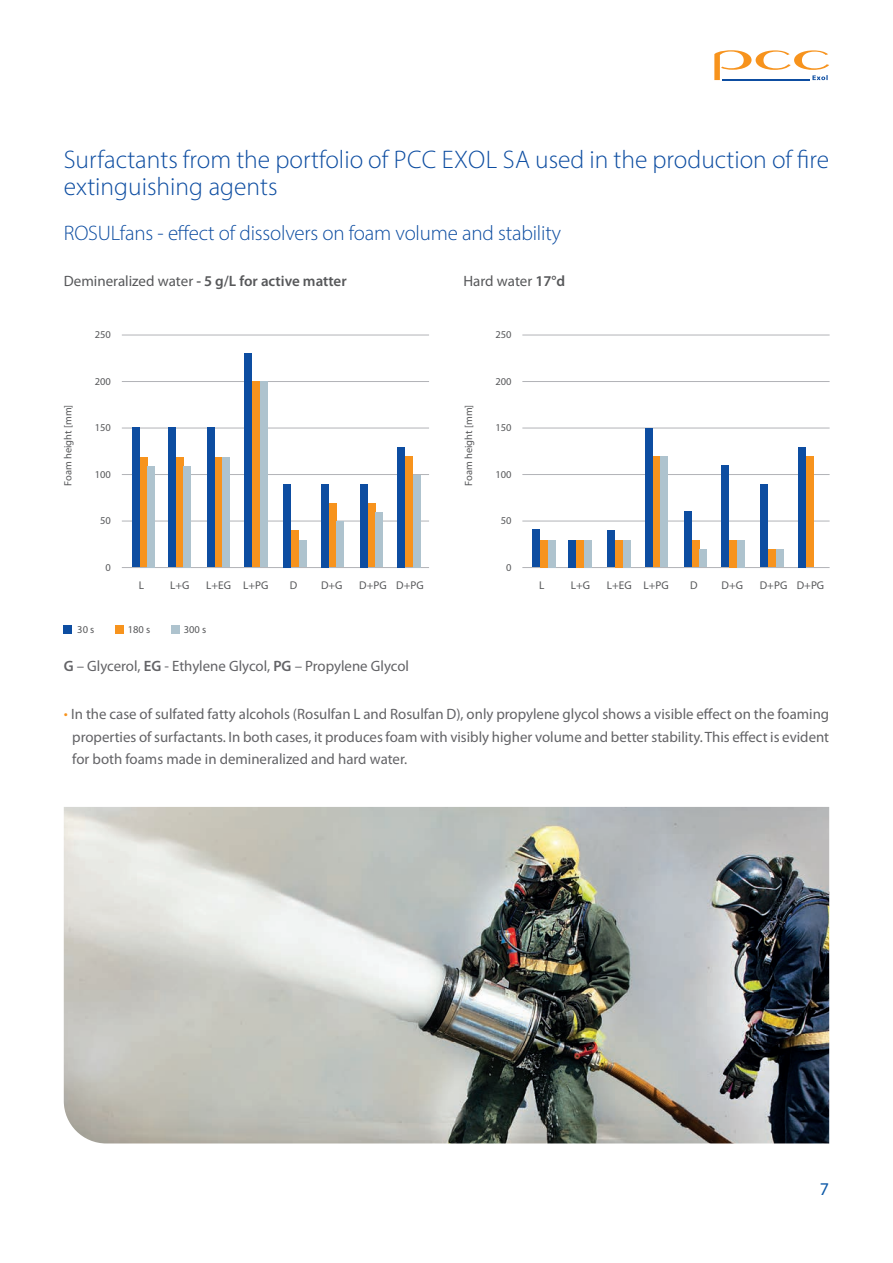
<style>
.page{position:relative;width:893px;height:1263px;background:#fff}
.page>*{position:absolute;margin:0;border:0;box-sizing:border-box;transform-origin:0 0}
.t1{font:300 25.5px/27px "Myriad Pro";color:#0d4da1}
.t2{font:300 21px "Myriad Pro";letter-spacing:-.01em;color:#0d4da1}
.t3{font:18px "Myriad Pro";color:#0c58a7}
.t4{font:15px/22.5px "Myriad Pro";color:#636366;text-align:justify}
.t5{font:600 15px "Myriad Pro";color:#57585a}
.t6{font:15px "Myriad Pro";letter-spacing:-.005em;color:#57585a}
.t7{font:11.25px "Myriad Pro";color:#57585a}
.t8{font:10.5px "Myriad Pro";color:#57585a}
.s1{font-weight:400}
.s2{font-weight:600}
.s3{font-weight:300;font-size:16.5px;color:#f7931d}
</style>
<div class="page">
<svg style="left:714px;top:50px;width:115px;height:30px"></svg>
<hr style="left:722px;top:79px;width:88px;height:1px;background:#0d4da1">
<hr style="left:122px;top:335px;width:307px;height:1px;background:#b2b3b7">
<hr style="left:122px;top:381px;width:307px;height:1px;background:#b2b3b7">
<hr style="left:122px;top:428px;width:307px;height:1px;background:#b2b3b7">
<hr style="left:122px;top:474px;width:307px;height:1px;background:#b2b3b7">
<hr style="left:122px;top:521px;width:307px;height:1px;background:#b2b3b7">
<hr style="left:122px;top:567px;width:307px;height:1px;background:#b2b3b7">
<div style="left:132px;top:428px;width:8px;height:139px;background:#0d4da1"></div>
<div style="left:140px;top:457px;width:8px;height:110px;background:#f7931d"></div>
<div style="left:147px;top:466px;width:8px;height:101px;background:#aec3ce"></div>
<div style="left:168px;top:428px;width:8px;height:139px;background:#0d4da1"></div>
<div style="left:176px;top:457px;width:8px;height:110px;background:#f7931d"></div>
<div style="left:183px;top:466px;width:8px;height:101px;background:#aec3ce"></div>
<div style="left:207px;top:428px;width:8px;height:139px;background:#0d4da1"></div>
<div style="left:215px;top:457px;width:8px;height:110px;background:#f7931d"></div>
<div style="left:222px;top:457px;width:8px;height:110px;background:#aec3ce"></div>
<div style="left:244px;top:354px;width:8px;height:213px;background:#0d4da1"></div>
<div style="left:252px;top:382px;width:8px;height:185px;background:#f7931d"></div>
<div style="left:260px;top:382px;width:8px;height:185px;background:#aec3ce"></div>
<div style="left:283px;top:484px;width:8px;height:83px;background:#0d4da1"></div>
<div style="left:291px;top:531px;width:8px;height:36px;background:#f7931d"></div>
<div style="left:299px;top:540px;width:8px;height:27px;background:#aec3ce"></div>
<div style="left:321px;top:484px;width:8px;height:83px;background:#0d4da1"></div>
<div style="left:329px;top:503px;width:8px;height:64px;background:#f7931d"></div>
<div style="left:336px;top:521px;width:8px;height:46px;background:#aec3ce"></div>
<div style="left:360px;top:484px;width:8px;height:83px;background:#0d4da1"></div>
<div style="left:368px;top:503px;width:8px;height:64px;background:#f7931d"></div>
<div style="left:375px;top:512px;width:8px;height:55px;background:#aec3ce"></div>
<div style="left:397px;top:447px;width:8px;height:120px;background:#0d4da1"></div>
<div style="left:405px;top:457px;width:8px;height:110px;background:#f7931d"></div>
<div style="left:413px;top:475px;width:8px;height:92px;background:#aec3ce"></div>
<hr style="left:522px;top:335px;width:308px;height:1px;background:#b2b3b7">
<hr style="left:522px;top:381px;width:308px;height:1px;background:#b2b3b7">
<hr style="left:522px;top:428px;width:308px;height:1px;background:#b2b3b7">
<hr style="left:522px;top:474px;width:308px;height:1px;background:#b2b3b7">
<hr style="left:522px;top:521px;width:308px;height:1px;background:#b2b3b7">
<hr style="left:522px;top:567px;width:308px;height:1px;background:#b2b3b7">
<div style="left:532px;top:530px;width:8px;height:37px;background:#0d4da1"></div>
<div style="left:540px;top:540px;width:8px;height:27px;background:#f7931d"></div>
<div style="left:548px;top:540px;width:8px;height:27px;background:#aec3ce"></div>
<div style="left:568px;top:540px;width:8px;height:27px;background:#0d4da1"></div>
<div style="left:576px;top:540px;width:8px;height:27px;background:#f7931d"></div>
<div style="left:584px;top:540px;width:8px;height:27px;background:#aec3ce"></div>
<div style="left:607px;top:530px;width:8px;height:37px;background:#0d4da1"></div>
<div style="left:615px;top:540px;width:8px;height:27px;background:#f7931d"></div>
<div style="left:623px;top:540px;width:8px;height:27px;background:#aec3ce"></div>
<div style="left:645px;top:428px;width:8px;height:139px;background:#0d4da1"></div>
<div style="left:653px;top:456px;width:8px;height:111px;background:#f7931d"></div>
<div style="left:660px;top:456px;width:8px;height:111px;background:#aec3ce"></div>
<div style="left:684px;top:512px;width:8px;height:55px;background:#0d4da1"></div>
<div style="left:692px;top:540px;width:8px;height:27px;background:#f7931d"></div>
<div style="left:699px;top:549px;width:8px;height:18px;background:#aec3ce"></div>
<div style="left:721px;top:466px;width:8px;height:101px;background:#0d4da1"></div>
<div style="left:729px;top:540px;width:8px;height:27px;background:#f7931d"></div>
<div style="left:737px;top:540px;width:8px;height:27px;background:#aec3ce"></div>
<div style="left:760px;top:484px;width:8px;height:83px;background:#0d4da1"></div>
<div style="left:768px;top:549px;width:8px;height:18px;background:#f7931d"></div>
<div style="left:776px;top:549px;width:8px;height:18px;background:#aec3ce"></div>
<div style="left:798px;top:447px;width:8px;height:120px;background:#0d4da1"></div>
<div style="left:806px;top:457px;width:8px;height:110px;background:#f7931d"></div>
<img style="left:64px;top:807px;width:765px;height:336px">
<div style="left:63px;top:625px;width:9px;height:9px;background:#0d4da1"></div>
<div style="left:115px;top:625px;width:9px;height:9px;background:#f7931d"></div>
<div style="left:171px;top:625px;width:9px;height:9px;background:#aec3ce"></div>
<h1 class="t1" style="left:64px;top:146px;width:767px">Surfactants from the portfolio of PCC EXOL SA used in the production of fire extinguishing agents</h1>
<h2 class="t2" style="left:64px;top:220px;width:499px">ROSULfans - effect of dissolvers on foam volume and stability</h2>
<p class="t5" style="left:64px;top:272px;width:284px"><span class="s1">Demineralized water</span> - 5 g/L for active matter</p>
<p class="t6" style="left:463px;top:272px;width:103px">Hard water <span class="s2">17°d</span></p>
<p class="t8" style="left:62px;top:486px;width:82px;rotate:-90deg">Foam height [mm]</p>
<p class="t8" style="left:95px;top:328px;width:18px">250</p>
<p class="t8" style="left:95px;top:375px;width:18px">200</p>
<p class="t8" style="left:95px;top:421px;width:18px">150</p>
<p class="t8" style="left:95px;top:468px;width:18px">100</p>
<p class="t8" style="left:100px;top:514px;width:12px">50</p>
<p class="t8" style="left:106px;top:561px;width:7px">0</p>
<p class="t7" style="left:139px;top:578px;width:7px">L</p>
<p class="t7" style="left:170px;top:578px;width:21px">L+G</p>
<p class="t7" style="left:206px;top:578px;width:64px">L+EG L+PG</p>
<p class="t7" style="left:290px;top:578px;width:9px">D</p>
<p class="t7" style="left:321px;top:578px;width:23px">D+G</p>
<p class="t7" style="left:359px;top:578px;width:66px">D+PG D+PG</p>
<p class="t8" style="left:77px;top:623px;width:19px">30 s</p>
<p class="t8" style="left:128px;top:623px;width:24px">180 s</p>
<p class="t8" style="left:184px;top:623px;width:24px">300 s</p>
<p class="t4" style="left:64px;top:654px;width:347px"><span class="s2">G</span> – Glycerol, <span class="s2">EG</span> - Ethylene Glycol, <span class="s2">PG</span> – Propylene Glycol</p>
<p class="t8" style="left:462px;top:486px;width:82px;rotate:-90deg">Foam height [mm]</p>
<p class="t8" style="left:495px;top:328px;width:18px">250</p>
<p class="t8" style="left:495px;top:375px;width:18px">200</p>
<p class="t8" style="left:495px;top:421px;width:18px">150</p>
<p class="t8" style="left:495px;top:468px;width:18px">100</p>
<p class="t8" style="left:501px;top:514px;width:12px">50</p>
<p class="t8" style="left:506px;top:561px;width:7px">0</p>
<p class="t7" style="left:539px;top:578px;width:7px">L</p>
<p class="t7" style="left:571px;top:578px;width:21px">L+G</p>
<p class="t7" style="left:607px;top:578px;width:64px">L+EG L+PG</p>
<p class="t7" style="left:690px;top:578px;width:9px">D</p>
<p class="t7" style="left:722px;top:578px;width:23px">D+G</p>
<p class="t7" style="left:760px;top:578px;width:66px">D+PG D+PG</p>
<p class="t4" style="left:72px;top:702px;width:758px;text-indent:-8px"><span class="s3">•</span> In the case of sulfated fatty alcohols (Rosulfan L and Rosulfan D), only propylene glycol shows a visible effect on the foaming properties of surfactants. In both cases, it produces foam with visibly higher volume and better stability. This effect is evident for both foams made in demineralized and hard water.</p>
<p class="t3" style="left:820px;top:1178px;width:11px">7</p>
</div>
